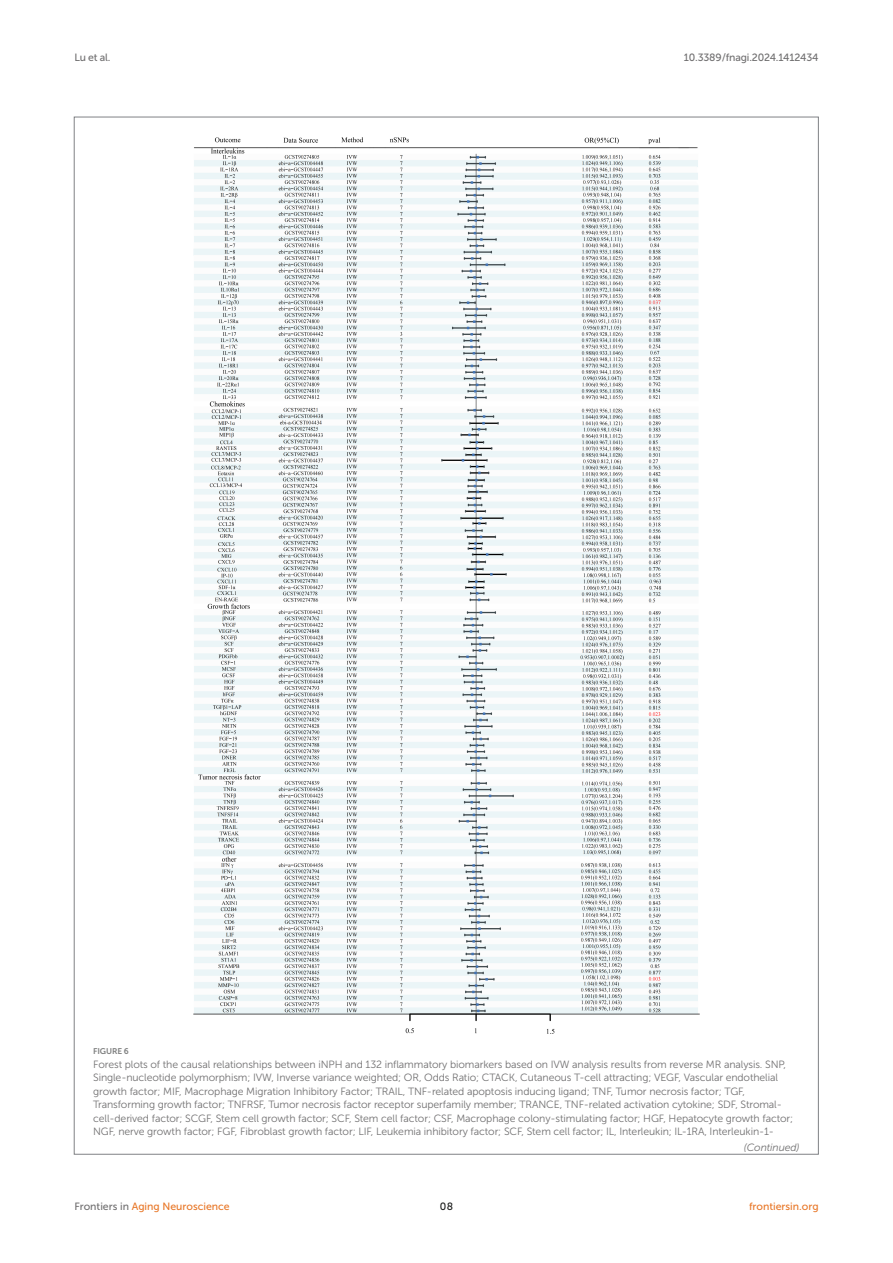
<style>
.page{position:relative;width:893px;height:1263px;background:#fff}
.page>*{position:absolute;margin:0;border:0;box-sizing:border-box;transform-origin:0 0}
.FIG_LEG{font:10.5px/13.5px "Museo Sans 300";letter-spacing:-.01em;color:#706f70}
.t1{font:10.5px "Museo Sans 500";color:#e87626}
.t2{font:10.5px "Museo Sans 500";letter-spacing:-.015em;color:#706f70}
.FIG_Continued{font:italic 10.5px "Museo Sans 300";letter-spacing:-.01em;color:#706f70}
.t3{font:10.5px "Museo Sans 500";color:#1b1c1b}
.FIG_HD{font:8.25px "Museo Sans 700";letter-spacing:-.01em;color:#7e7f7f}
.s1{color:#706f70}
</style>
<div class="page">
<img style="left:193px;top:137px;width:507px;height:897px">
<p class="t2" style="left:74px;top:51px;width:38px">Lu et al.</p>
<p class="t2" style="left:684px;top:51px;width:136px">10.3389/fnagi.2024.1412434</p>
<p class="FIG_HD" style="left:93px;top:1047px;width:37px">FIGURE 6</p>
<p class="FIG_LEG" style="left:93px;top:1057px;width:702px">Forest plots of the causal relationships between iNPH and 132 inflammatory biomarkers based on IVW analysis results from reverse MR analysis. SNP, Single-nucleotide polymorphism; IVW, Inverse variance weighted; OR, Odds Ratio; CTACK, Cutaneous T-cell attracting; VEGF, Vascular endothelial growth factor; MIF, Macrophage Migration Inhibitory Factor; TRAIL, TNF-related apoptosis inducing ligand; TNF, Tumor necrosis factor; TGF, Transforming growth factor; TNFRSF, Tumor necrosis factor receptor superfamily member; TRANCE, TNF-related activation cytokine; SDF, Stromal&shy;cell-derived factor; SCGF, Stem cell growth factor; SCF, Stem cell factor; CSF, Macrophage colony-stimulating factor; HGF, Hepatocyte growth factor; NGF, nerve growth factor; FGF, Fibroblast growth factor; LIF, Leukemia inhibitory factor; SCF, Stem cell factor; IL, Interleukin; IL-1RA, Interleukin-1-</p>
<p class="FIG_Continued" style="left:744px;top:1142px;width:57px">(Continued)</p>
<p class="t1" style="left:74px;top:1200px;width:157px"><span class="s1">Frontiers in</span> Aging Neuroscience</p>
<p class="t3" style="left:440px;top:1200px;width:15px">08</p>
<p class="t1" style="left:749px;top:1200px;width:71px">frontiersin.org</p>
</div>
